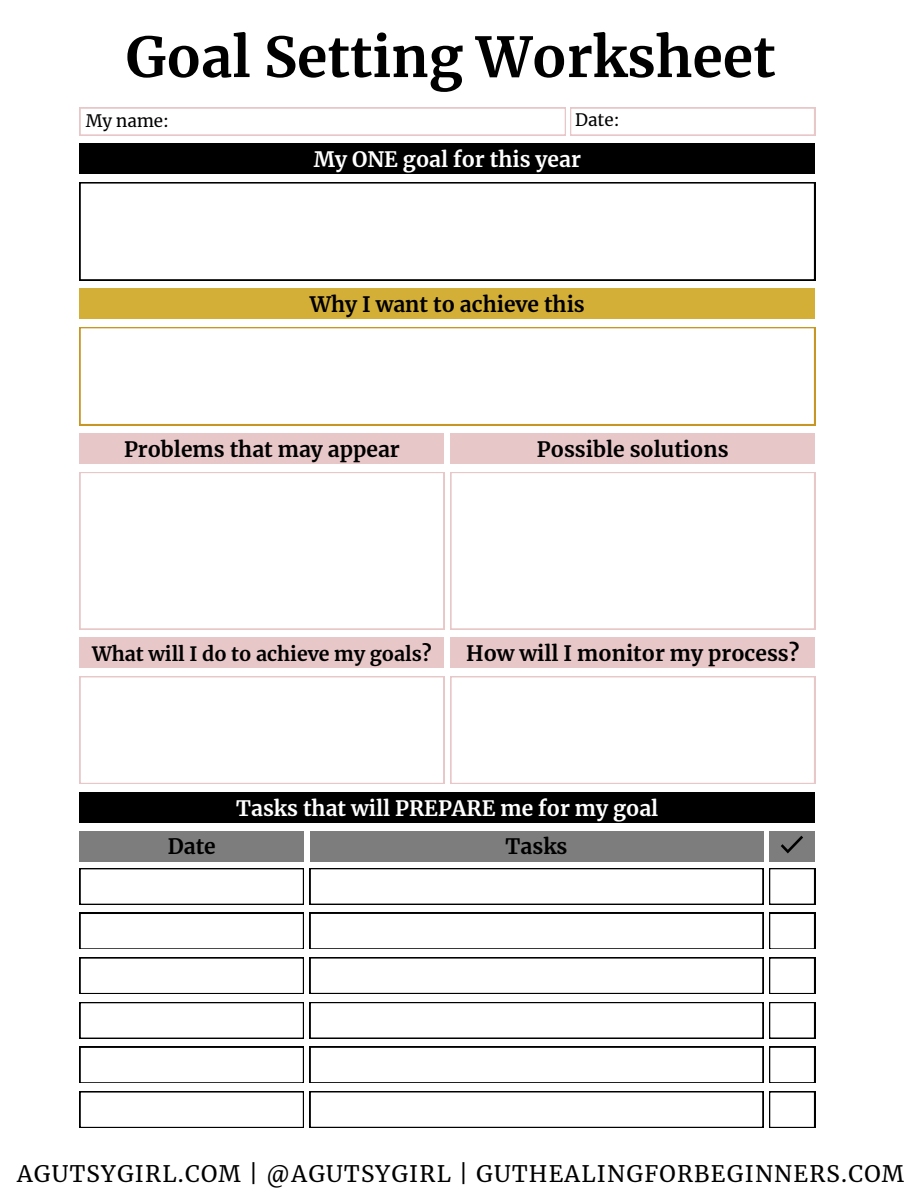
<style>
.page{position:relative;width:918px;height:1188px;background:#fff}
.page>*{position:absolute;margin:0;border:0;box-sizing:border-box;transform-origin:0 0}
.t1{font:700 55.05px "Merriweather";color:#000}
.t2{font:22.5px "Merriweather";letter-spacing:.055em;color:#000}
.t3{font:700 21px "Merriweather";color:#000}
.t4{font:700 21px "Merriweather";color:#fff}
.t5{font:700 19.5px "Merriweather";color:#000}
.t6{font:16.95px "Merriweather";color:#000}
</style>
<div class="page">
<div style="left:80px;top:144px;width:735px;height:30px;background:#000"></div>
<svg style="left:80px;top:182px;width:735px;height:98px"></svg>
<div style="left:80px;top:288px;width:735px;height:31px;background:#d4af37"></div>
<svg style="left:80px;top:327px;width:735px;height:98px"></svg>
<div style="left:80px;top:433px;width:364px;height:31px;background:#e8c7c8"></div>
<div style="left:451px;top:433px;width:364px;height:31px;background:#e8c7c8"></div>
<svg style="left:80px;top:472px;width:364px;height:157px"></svg>
<svg style="left:451px;top:472px;width:364px;height:157px"></svg>
<div style="left:80px;top:638px;width:364px;height:30px;background:#e8c7c8"></div>
<div style="left:451px;top:638px;width:364px;height:30px;background:#e8c7c8"></div>
<svg style="left:80px;top:676px;width:364px;height:108px"></svg>
<svg style="left:451px;top:676px;width:364px;height:108px"></svg>
<div style="left:80px;top:792px;width:735px;height:31px;background:#000"></div>
<svg style="left:80px;top:868px;width:224px;height:36px"></svg>
<svg style="left:80px;top:913px;width:224px;height:36px"></svg>
<svg style="left:80px;top:958px;width:224px;height:36px"></svg>
<svg style="left:80px;top:1002px;width:224px;height:36px"></svg>
<svg style="left:80px;top:1047px;width:224px;height:36px"></svg>
<svg style="left:80px;top:1091px;width:224px;height:36px"></svg>
<svg style="left:310px;top:868px;width:453px;height:36px"></svg>
<svg style="left:310px;top:913px;width:453px;height:36px"></svg>
<svg style="left:310px;top:957px;width:453px;height:36px"></svg>
<svg style="left:310px;top:1002px;width:453px;height:36px"></svg>
<svg style="left:310px;top:1047px;width:453px;height:36px"></svg>
<svg style="left:310px;top:1091px;width:453px;height:36px"></svg>
<svg style="left:769px;top:868px;width:46px;height:36px"></svg>
<svg style="left:769px;top:913px;width:46px;height:36px"></svg>
<svg style="left:769px;top:958px;width:46px;height:36px"></svg>
<svg style="left:769px;top:1002px;width:46px;height:36px"></svg>
<svg style="left:769px;top:1047px;width:46px;height:36px"></svg>
<svg style="left:769px;top:1091px;width:46px;height:36px"></svg>
<div style="left:80px;top:831px;width:224px;height:31px;background:#7d7d7d"></div>
<div style="left:310px;top:831px;width:453px;height:31px;background:#7d7d7d"></div>
<div style="left:769px;top:831px;width:46px;height:31px;background:#7d7d7d"></div>
<svg style="left:781px;top:836px;width:22px;height:17px"></svg>
<svg style="left:80px;top:108px;width:735px;height:27px"></svg>
<p class="t1" style="left:125px;top:23px;width:652px">Goal Setting Worksheet</p>
<p class="t6" style="left:86px;top:110px;width:85px">My name:</p>
<p class="t6" style="left:575px;top:110px;width:46px">Date:</p>
<p class="t4" style="left:314px;top:147px;width:269px">My ONE goal for this year</p>
<p class="t3" style="left:310px;top:291px;width:277px">Why I want to achieve this</p>
<p class="t3" style="left:124px;top:436px;width:277px">Problems that may appear</p>
<p class="t3" style="left:537px;top:436px;width:193px">Possible solutions</p>
<p class="t5" style="left:92px;top:642px;width:341px">What will I do to achieve my goals?</p>
<p class="t3" style="left:466px;top:640px;width:335px">How will I monitor my process?</p>
<p class="t4" style="left:236px;top:795px;width:424px">Tasks that will PREPARE me for my goal</p>
<p class="t3" style="left:168px;top:833px;width:49px">Date</p>
<p class="t3" style="left:506px;top:833px;width:63px">Tasks</p>
<p class="t2" style="left:17px;top:1160px;width:888px">AGUTSYGIRL.COM | @AGUTSYGIRL | GUTHEALINGFORBEGINNERS.COM</p>
</div>
